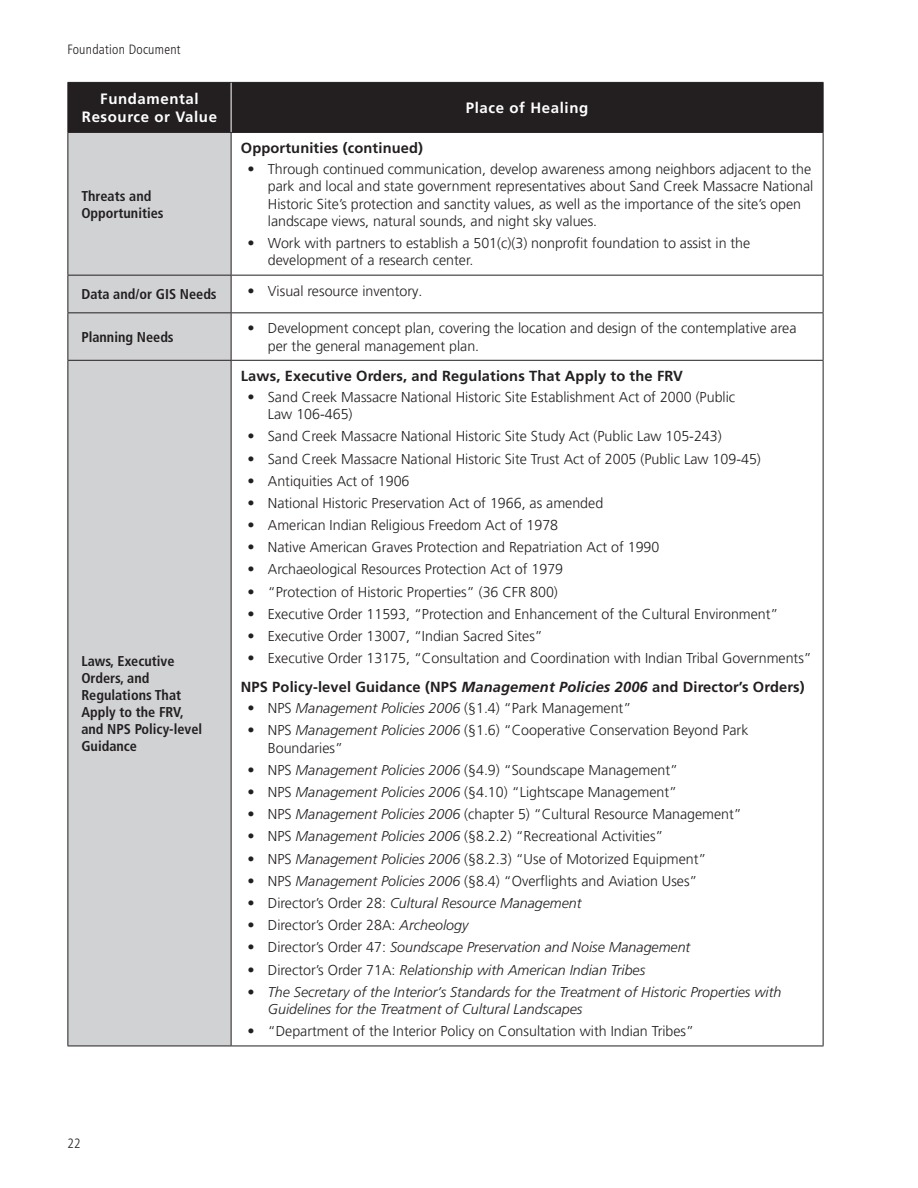
<style>
.page{position:relative;width:918px;height:1188px;background:#fff}
.page>*{position:absolute;margin:0;border:0;box-sizing:border-box;transform-origin:0 0}
.t1{font:700 15px/18px "Frutiger LT Std";letter-spacing:.04em;color:#fff;text-align:center}
.t2{font:700 14.7px "Frutiger LT Std";letter-spacing:.01em;color:#231f20}
.t3{font:300 14.25px/17.4px "Frutiger LT Pro";color:#231f20}
.t4{font:italic 300 14.25px/17.4px "Frutiger LT Std";color:#231f20}
.t5{font:700 condensed 14.25px/17.1px "Frutiger LT Std";color:#231f20}
.t6{font:300 condensed 13.5px "Frutiger LT Std";letter-spacing:.02em;color:#231f20}
.s1{font-style:italic}
.s2{font-family:"Frutiger LT Std";font-style:italic}
.s3{font-family:"Frutiger LT Pro";font-style:normal}
.s4{font-style:normal}
.s5{font-family:"Frutiger LT Std"}
</style>
<div class="page">
<div style="left:69px;top:83px;width:754px;height:49px;background:#231f20"></div>
<div style="left:69px;top:133px;width:162px;height:913px;background:#d1d2d4"></div>
<hr style="left:231px;top:82px;width:593px;height:1px;background:#231f20">
<hr style="left:823px;top:83px;width:1px;height:49px;background:#231f20">
<hr style="left:68px;top:133px;width:1px;height:142px;background:#231f20">
<hr style="left:231px;top:132px;width:593px;height:1px;background:#231f20">
<hr style="left:231px;top:133px;width:1px;height:142px;background:#231f20">
<hr style="left:823px;top:133px;width:1px;height:142px;background:#231f20">
<hr style="left:68px;top:275px;width:163px;height:1px;background:#231f20">
<hr style="left:68px;top:276px;width:1px;height:36px;background:#231f20">
<hr style="left:231px;top:275px;width:593px;height:1px;background:#231f20">
<hr style="left:231px;top:276px;width:1px;height:36px;background:#231f20">
<hr style="left:823px;top:276px;width:1px;height:36px;background:#231f20">
<hr style="left:68px;top:312px;width:163px;height:1px;background:#231f20">
<hr style="left:68px;top:313px;width:1px;height:47px;background:#231f20">
<hr style="left:231px;top:312px;width:593px;height:1px;background:#231f20">
<hr style="left:231px;top:313px;width:1px;height:47px;background:#231f20">
<hr style="left:823px;top:313px;width:1px;height:47px;background:#231f20">
<hr style="left:68px;top:360px;width:163px;height:1px;background:#231f20">
<hr style="left:68px;top:361px;width:1px;height:685px;background:#231f20">
<hr style="left:231px;top:360px;width:593px;height:1px;background:#231f20">
<hr style="left:231px;top:361px;width:1px;height:685px;background:#231f20">
<hr style="left:823px;top:361px;width:1px;height:685px;background:#231f20">
<hr style="left:68px;top:1046px;width:163px;height:1px;background:#231f20">
<hr style="left:231px;top:1046px;width:593px;height:1px;background:#231f20">
<hr style="left:68px;top:82px;width:163px;height:1px;background:#231f20">
<hr style="left:68px;top:83px;width:1px;height:49px;background:#231f20">
<hr style="left:68px;top:132px;width:163px;height:1px;background:#231f20">
<hr style="left:231px;top:83px;width:1px;height:49px;background:#fff">
<p class="t6" style="left:68px;top:42px;width:115px">Foundation Document</p>
<p class="t1" style="left:82px;top:90px;width:137px">Fundamental<br>Resource or Value</p>
<p class="t1" style="left:466px;top:99px;width:124px">Place of Healing</p>
<p class="t5" style="left:81px;top:187px;width:84px">Threats and<br>Opportunities</p>
<p class="t2" style="left:241px;top:139px;width:184px">Opportunities (continued)</p>
<p class="t3" style="left:268px;top:160px;width:547px;text-indent:-20px">• Through continued communication, develop awareness among neighbors adjacent to the park and local and state government representatives about Sand Creek Massacre National Historic Site’s protection and sanctity values, as well as the importance of the site’s open landscape views, natural sounds, and night sky values.</p>
<p class="t3" style="left:268px;top:235px;width:484px;text-indent:-20px">• Work with partners to establish a 501(c)(3) nonprofit foundation to assist in the development of a research center.</p>
<p class="t5" style="left:81px;top:286px;width:137px">Data and/or GIS Needs</p>
<p class="t3" style="left:248px;top:282px;width:176px">• Visual resource inventory.</p>
<p class="t5" style="left:81px;top:328px;width:94px">Planning Needs</p>
<p class="t3" style="left:268px;top:320px;width:530px;text-indent:-20px">• Development concept plan, covering the location and design of the contemplative area per the general management plan.</p>
<p class="t5" style="left:81px;top:652px;width:122px">Laws, Executive<br>Orders, and<br>Regulations That<br>Apply to the FRV, and NPS Policy-level<br>Guidance</p>
<p class="t6" style="left:68px;top:1135px;width:15px">22</p>
<p class="t2" style="left:241px;top:367px;width:444px">Laws, Executive Orders, and Regulations That Apply to the FRV</p>
<p class="t3" style="left:268px;top:388px;width:469px;text-indent:-20px">• Sand Creek Massacre National Historic Site Establishment Act of 2000 (Public<br>Law 106-465)</p>
<p class="t3" style="left:248px;top:428px;width:476px">• Sand Creek Massacre National Historic Site Study Act (Public Law 105-243)</p>
<p class="t3" style="left:248px;top:450px;width:515px">• Sand Creek Massacre National Historic Site Trust Act of 2005 (Public Law 109-45)</p>
<p class="t3" style="left:248px;top:472px;width:163px">• Antiquities Act of 1906</p>
<p class="t3" style="left:248px;top:494px;width:357px">• National Historic Preservation Act of 1966, as amended</p>
<p class="t3" style="left:248px;top:517px;width:312px">• American Indian Religious Freedom Act of 1978</p>
<p class="t3" style="left:248px;top:539px;width:413px">• Native American Graves Protection and Repatriation Act of 1990</p>
<p class="t3" style="left:248px;top:561px;width:317px">• Archaeological Resources Protection Act of 1979</p>
<p class="t3" style="left:248px;top:583px;width:312px">• “Protection of Historic Properties” (36 CFR 800)</p>
<p class="t3" style="left:248px;top:605px;width:532px">• Executive Order 11593, “Protection and Enhancement of the Cultural Environment”</p>
<p class="t3" style="left:248px;top:627px;width:297px">• Executive Order 13007, “Indian Sacred Sites”</p>
<p class="t3" style="left:248px;top:650px;width:566px">• Executive Order 13175, “Consultation and Coordination with Indian Tribal Governments”</p>
<p class="t2" style="left:241px;top:679px;width:565px">NPS Policy-level Guidance (NPS <span class="s1">Management Policies 2006</span> and Director’s Orders)</p>
<p class="t3" style="left:248px;top:700px;width:385px">• NPS <span class="s2">Management Policies 2006</span> (§1.4) “Park Management”</p>
<p class="t3" style="left:268px;top:722px;width:482px;text-indent:-20px">• NPS <span class="s2">Management Policies 2006</span> (§1.6) “Cooperative Conservation Beyond Park<br>Boundaries”</p>
<p class="t3" style="left:248px;top:761px;width:432px">• NPS <span class="s2">Management Policies 2006</span> (§4.9) “Soundscape Management”</p>
<p class="t3" style="left:248px;top:784px;width:431px">• NPS <span class="s2">Management Policies 2006</span> (§4.10) “Lightscape Management”</p>
<p class="t3" style="left:248px;top:806px;width:496px">• NPS <span class="s2">Management Policies 2006</span> (chapter 5) “Cultural Resource Management”</p>
<p class="t3" style="left:248px;top:828px;width:417px">• NPS <span class="s2">Management Policies 2006</span> (§8.2.2) “Recreational Activities”</p>
<p class="t3" style="left:248px;top:850px;width:460px">• NPS <span class="s2">Management Policies 2006</span> (§8.2.3) “Use of Motorized Equipment”</p>
<p class="t3" style="left:248px;top:872px;width:451px">• NPS <span class="s2">Management Policies 2006</span> (§8.4) “Overflights and Aviation Uses”</p>
<p class="t4" style="left:248px;top:895px;width:336px"><span class="s3">• Director’s Order 28</span><span class="s4">:</span> Cultural Resource Management</p>
<p class="t3" style="left:248px;top:917px;width:222px">• Director’s Order 28A<span class="s5">:</span> <span class="s2">Archeology</span></p>
<p class="t4" style="left:248px;top:939px;width:444px"><span class="s3">• Director’s Order 47</span><span class="s4">:</span> Soundscape Preservation and Noise Management</p>
<p class="t4" style="left:248px;top:961px;width:399px"><span class="s3">• Director’s Order 71A</span><span class="s4">:</span> Relationship with American Indian Tribes</p>
<p class="t4" style="left:268px;top:983px;width:515px;text-indent:-20px"><span class="s4">•</span> The Secretary of the Interior’s Standards for the Treatment of Historic Properties with<br>Guidelines for the Treatment of Cultural Landscapes</p>
<p class="t3" style="left:248px;top:1023px;width:448px">• “Department of the Interior Policy on Consultation with Indian Tribes”</p>
</div>
